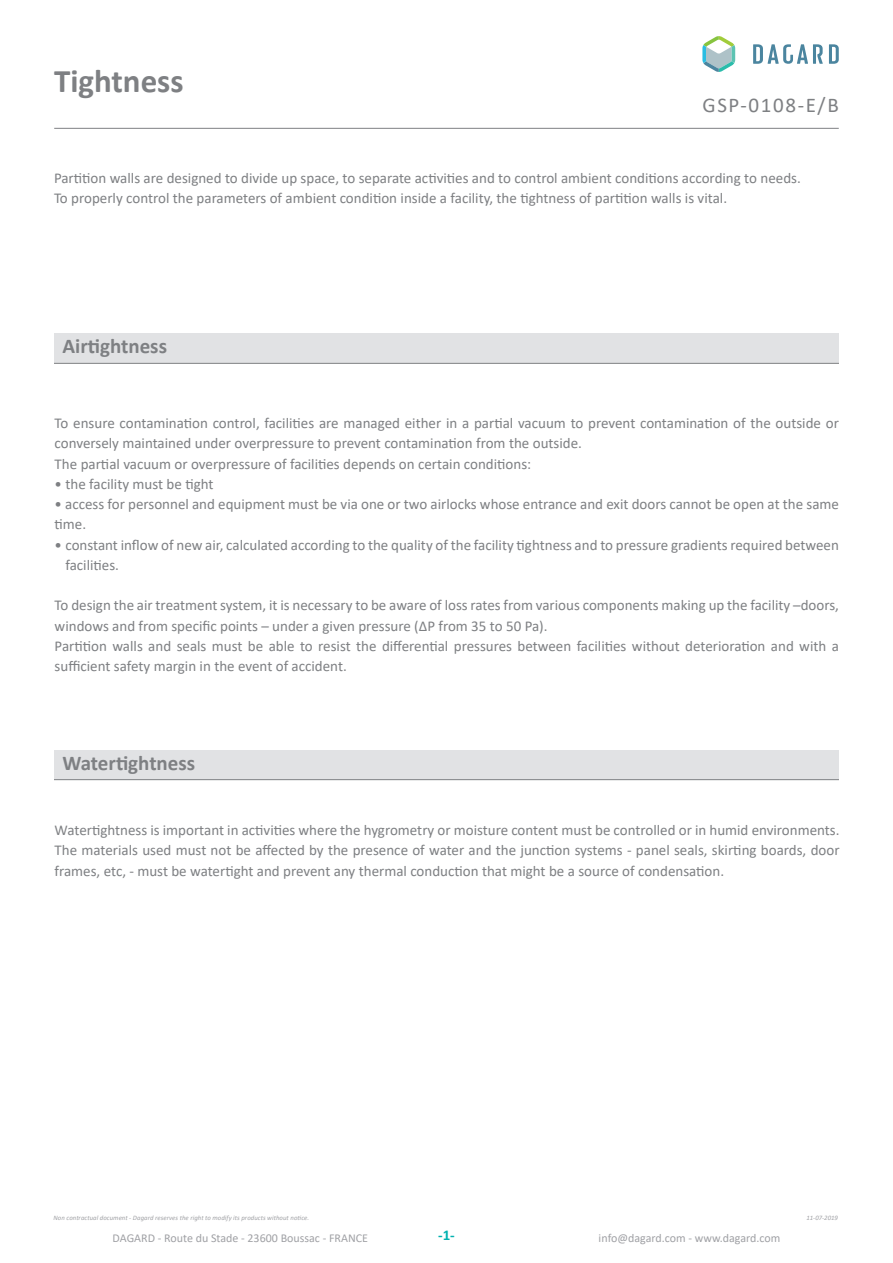
<style>
.page{position:relative;width:893px;height:1263px;background:#fff}
.page>*{position:absolute;margin:0;border:0;box-sizing:border-box;transform-origin:0 0}
.t1{font:700 33px "Calibri";color:#7e8083}
.t2{font:700 21px "Calibri";color:#7e8083}
.t3{font:21px "Calibri";letter-spacing:.08em;color:#7e8083}
.t4{font:15px/20.2px "Calibri";color:#7e8083}
.t5{font:700 15px "Calibri";color:#00b1b0}
.t6{font:12px "Calibri";color:#a0a1a5}
.t7{font:italic 6.75px "Calibri";letter-spacing:.005em;color:#a0a1a5}
</style>
<div class="page">
<svg style="left:753px;top:44px;width:86px;height:20px"></svg>
<svg style="left:702px;top:36px;width:33px;height:36px"></svg>
<hr style="left:54px;top:128px;width:785px;height:1px;background:#7e8083">
<div style="left:54px;top:333px;width:785px;height:30px;background:#e1e2e4"></div>
<hr style="left:54px;top:363px;width:785px;height:1px;background:#7e8083">
<div style="left:54px;top:750px;width:785px;height:29px;background:#e1e2e4"></div>
<hr style="left:54px;top:779px;width:785px;height:1px;background:#7e8083">
<p class="t1" style="left:54px;top:57px;width:131px">Tightness</p>
<p class="t3" style="left:702px;top:91px;width:138px">GSP-0108-E/B</p>
<p class="t4" style="left:54px;top:168px;width:748px">Partition walls are designed to divide up space, to separate activities and to control ambient conditions according to needs.</p>
<p class="t4" style="left:54px;top:188px;width:675px">To properly control the parameters of ambient condition inside a facility, the tightness of partition walls is vital.</p>
<p class="t2" style="left:63px;top:332px;width:106px">Airtightness</p>
<p class="t4" style="left:55px;top:412px;width:786px">To ensure contamination control, facilities are managed either in a partial vacuum to prevent contamination of the outside or conversely maintained under overpressure to prevent contamination from the outside.</p>
<p class="t4" style="left:55px;top:453px;width:478px">The partial vacuum or overpressure of facilities depends on certain conditions:</p>
<p class="t4" style="left:55px;top:473px;width:160px">• the facility must be tight</p>
<p class="t4" style="left:55px;top:493px;width:786px">• access for personnel and equipment must be via one or two airlocks whose entrance and exit doors cannot be open at the same time.</p>
<p class="t4" style="left:65px;top:534px;width:775px;text-indent:-11px">• constant inflow of new air, calculated according to the quality of the facility tightness and to pressure gradients required between facilities.</p>
<p class="t4" style="left:55px;top:595px;width:786px">To design the air treatment system, it is necessary to be aware of loss rates from various components making up the facility –doors, windows and from specific points – under a given pressure (∆P from 35 to 50 Pa).</p>
<p class="t4" style="left:55px;top:635px;width:786px">Partition walls and seals must be able to resist the differential pressures between facilities without deterioration and with a sufficient safety margin in the event of accident.</p>
<p class="t2" style="left:63px;top:748px;width:134px">Watertightness</p>
<p class="t4" style="left:55px;top:820px;width:786px;text-align:justify">Watertightness is important in activities where the hygrometry or moisture content must be controlled or in humid environments.<br>The materials used must not be affected by the presence of water and the junction systems - panel seals, skirting boards, door frames, etc, - must be watertight and prevent any thermal conduction that might be a source of condensation.</p>
<p class="t7" style="left:54px;top:1213px;width:257px">Non contractual document - Dagard reserves the right to modify its products without notice.</p>
<p class="t7" style="left:806px;top:1213px;width:33px">11-07-2019</p>
<p class="t5" style="left:438px;top:1225px;width:18px">-1-</p>
<p class="t6" style="left:113px;top:1230px;width:257px">DAGARD - Route du Stade - 23600 Boussac - FRANCE</p>
<p class="t6" style="left:599px;top:1230px;width:183px">info@dagard.com - www.dagard.com</p>
</div>
